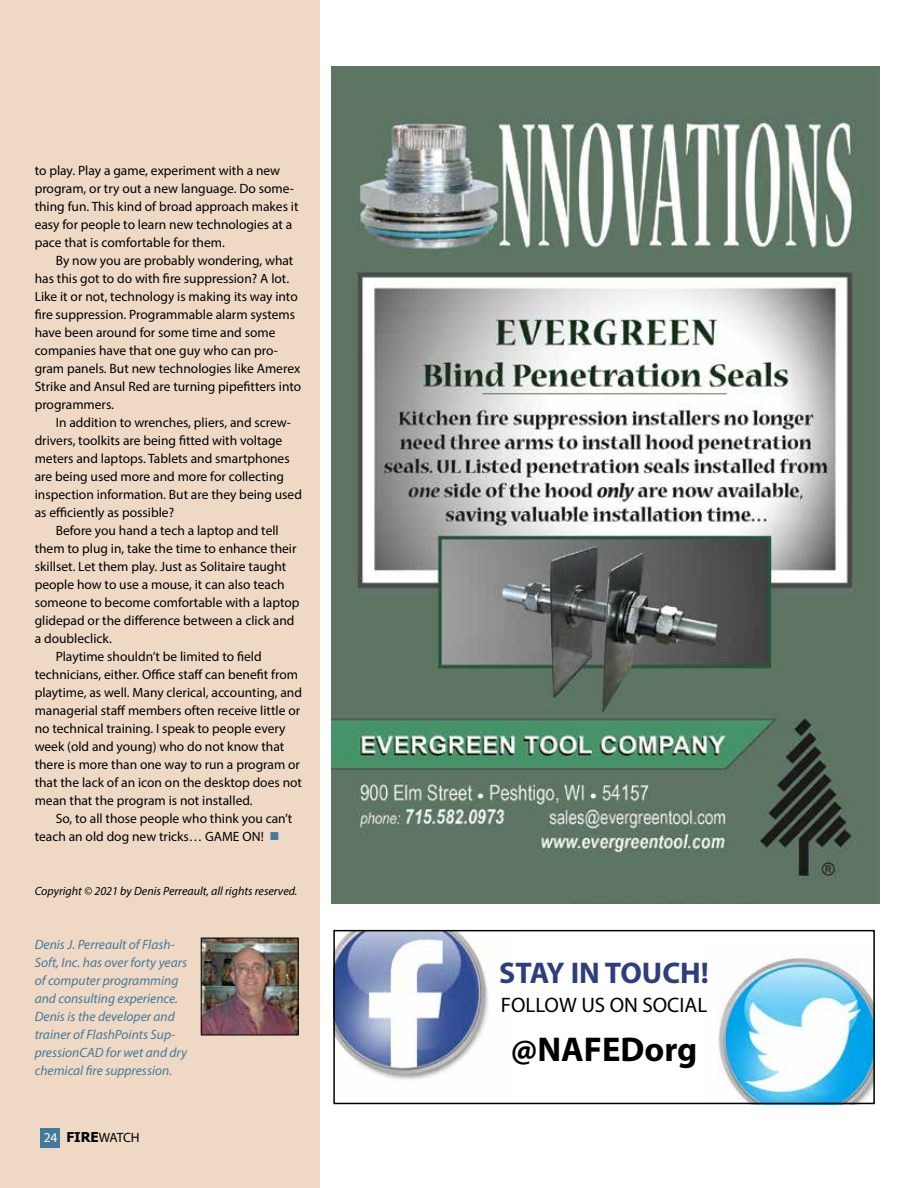
<style>
.page{position:relative;width:918px;height:1188px;background:#fff}
.page>*{position:absolute;margin:0;border:0;box-sizing:border-box;transform-origin:0 0}
.t1{font:700 34.5px "Myriad Pro";color:#000}
.t2{font:700 30px "Myriad Pro";color:#2e3e7b}
.t3{font:21px "Myriad Pro";color:#000}
.t4{font:13.5px/18px "Myriad Pro";color:#000}
.t5{font:italic 13.5px/18px "Myriad Pro";color:#427a9d}
.t6{font:italic 12px "Myriad Pro";color:#000}
.s1{color:#427a9d}
.s2{color:#fff}
.s3{font-family:"Tahoma";font-weight:700}
</style>
<div class="page">
<div style="left:0;top:0;width:320px;height:1188px;background:#efd9c5"></div>
<div style="left:40px;top:1128px;width:20px;height:20px;background:#427a9d"></div>
<img style="left:331px;top:67px;width:549px;height:837px">
<img style="left:336px;top:933px;width:152px;height:147px">
<img style="left:718px;top:954px;width:154px;height:147px">
<div style="left:333px;top:930px;width:542px;height:174px;border:2px solid #000"></div>
<img style="left:203px;top:940px;width:93px;height:93px">
<div style="left:201px;top:938px;width:97px;height:97px;border:1px solid #000"></div>
<p class="t4" style="left:35px;top:161px;width:265px">to play. Play a game, experiment with a new program, or try out a new language. Do some&shy;thing fun. This kind of broad approach makes it easy for people to learn new technologies at a pace that is comfortable for them.</p>
<p class="t4" style="left:35px;top:251px;width:268px;text-indent:21px">By now you are probably wondering, what has this got to do with fire suppression? A lot.<br>Like it or not, technology is making its way into fire suppression. Programmable alarm systems have been around for some time and some companies have that one guy who can pro&shy;gram panels. But new technologies like Amerex Strike and Ansul Red are turning pipefitters into programmers.</p>
<p class="t4" style="left:56px;top:413px;width:237px">In addition to wrenches, pliers, and screw-</p>
<p class="t4" style="left:35px;top:431px;width:249px">drivers, toolkits are being fitted with voltage</p>
<p class="t4" style="left:35px;top:449px;width:257px">meters and laptops. Tablets and smartphones</p>
<p class="t4" style="left:35px;top:467px;width:251px">are being used more and more for collecting</p>
<p class="t4" style="left:35px;top:485px;width:269px">inspection information. But are they being used</p>
<p class="t4" style="left:35px;top:503px;width:141px">as efficiently as possible?</p>
<p class="t4" style="left:56px;top:521px;width:225px">Before you hand a tech a laptop and tell</p>
<p class="t4" style="left:35px;top:539px;width:263px">them to plug in, take the time to enhance their</p>
<p class="t4" style="left:35px;top:557px;width:253px">skillset. Let them play. Just as Solitaire taught</p>
<p class="t4" style="left:35px;top:575px;width:252px">people how to use a mouse, it can also teach</p>
<p class="t4" style="left:35px;top:593px;width:266px">someone to become comfortable with a laptop</p>
<p class="t4" style="left:35px;top:611px;width:261px">glidepad or the difference between a click and</p>
<p class="t4" style="left:35px;top:629px;width:79px">a doubleclick.</p>
<p class="t4" style="left:56px;top:647px;width:208px">Playtime shouldn’t be limited to field</p>
<p class="t4" style="left:35px;top:665px;width:265px">technicians, either. Office staff can benefit from</p>
<p class="t4" style="left:35px;top:683px;width:269px">playtime, as well. Many clerical, accounting, and</p>
<p class="t4" style="left:35px;top:701px;width:267px">managerial staff members often receive little or</p>
<p class="t4" style="left:35px;top:719px;width:252px">no technical training. I speak to people every</p>
<p class="t4" style="left:35px;top:737px;width:251px">week (old and young) who do not know that</p>
<p class="t4" style="left:35px;top:755px;width:267px">there is more than one way to run a program or</p>
<p class="t4" style="left:35px;top:773px;width:269px">that the lack of an icon on the desktop does not</p>
<p class="t4" style="left:35px;top:791px;width:220px">mean that the program is not installed.</p>
<p class="t4" style="left:56px;top:809px;width:238px">So, to all those people who think you can’t</p>
<p class="t4" style="left:35px;top:827px;width:246px">teach an old dog new tricks… GAME ON! <span class="s1">■</span></p>
<p class="t6" style="left:35px;top:883px;width:264px">Copyright © 2021 by Denis Perreault, all rights reserved.</p>
<p class="t5" style="left:35px;top:935px;width:154px">Denis J. Perreault of Flash-<br>Soft, Inc. has over forty years of computer programming and consulting experience.<br>Denis is the developer and trainer of FlashPoints Sup&shy;pressionCAD for wet and dry chemical fire suppression.</p>
<p class="t4" style="left:44px;top:1128px;width:97px"><span class="s2">24</span> <span class="s3">FIRE</span>WATCH</p>
<h2 class="t2" style="left:499px;top:954px;width:211px">STAY IN TOUCH!</h2>
<h3 class="t3" style="left:501px;top:992px;width:208px">FOLLOW US ON SOCIAL</h3>
<h1 class="t1" style="left:511px;top:1027px;width:188px">@NAFEDorg</h1>
</div>
